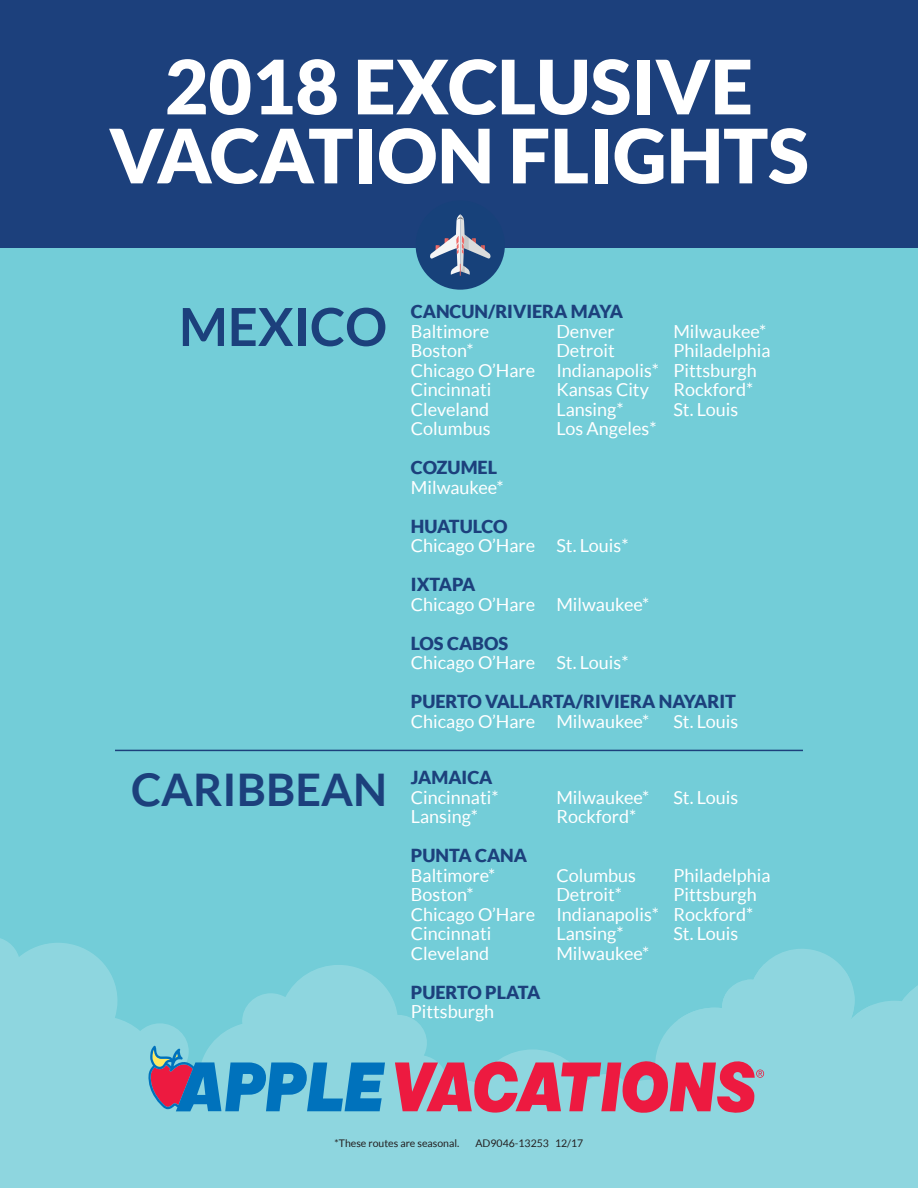
<style>
.page{position:relative;width:918px;height:1188px;background:#73cdd8}
.page>*{position:absolute;margin:0;border:0;box-sizing:border-box;transform-origin:0 0}
.t1{font:900 75px "Lato";color:#fff}
.t2{font:700 52.5px "Lato";color:#1c407c}
.t3{font:700 45px "Lato";color:#1c407c}
.t4{font:18px "Lato";color:#fff}
.t5{font:900 18px "Lato";color:#1c407c}
.t6{font:10.5px "Lato";color:#231f20}
</style>
<div class="page">
<div style="left:0;top:0;width:918px;height:248px;background:#1c407c"></div>
<div style="left:416px;top:200px;width:89px;height:90px;background:#17417a;border-radius:50%"></div>
<svg style="left:430px;top:214px;width:61px;height:62px"></svg>
<svg style="left:0;top:749px;width:918px;height:439px"></svg>
<svg style="left:670px;top:943px;width:248px;height:82px"></svg>
<svg style="left:395px;top:1058px;width:369px;height:55px;background:#c06d86"></svg>
<svg style="left:148px;top:1046px;width:237px;height:65px;background:#589cc2"></svg>
<hr style="left:115px;top:750px;width:688px;height:1px;background:#1c407c">
<p class="t1" style="left:165px;top:43px;width:590px">2018 EXCLUSIVE</p>
<p class="t1" style="left:109px;top:112px;width:701px">VACATION FLIGHTS</p>
<p class="t2" style="left:179px;top:297px;width:210px">MEXICO</p>
<p class="t3" style="left:131px;top:764px;width:258px">CARIBBEAN</p>
<p class="t5" style="left:411px;top:301px;width:214px">CANCUN/RIVIERA MAYA</p>
<p class="t4" style="left:411px;top:321px;width:80px">Baltimore</p>
<p class="t4" style="left:556px;top:321px;width:60px">Denver</p>
<p class="t4" style="left:673px;top:321px;width:94px">Milwaukee*</p>
<p class="t4" style="left:411px;top:341px;width:64px">Boston*</p>
<p class="t4" style="left:556px;top:341px;width:60px">Detroit</p>
<p class="t4" style="left:673px;top:341px;width:99px">Philadelphia</p>
<p class="t4" style="left:411px;top:360px;width:347px">Chicago O’Hare Indianapolis* Pittsburgh</p>
<p class="t4" style="left:411px;top:380px;width:82px">Cincinnati</p>
<p class="t4" style="left:556px;top:380px;width:94px">Kansas City</p>
<p class="t4" style="left:673px;top:380px;width:82px">Rockford*</p>
<p class="t4" style="left:411px;top:399px;width:80px">Cleveland</p>
<p class="t4" style="left:556px;top:399px;width:69px">Lansing*</p>
<p class="t4" style="left:673px;top:399px;width:66px">St. Louis</p>
<p class="t4" style="left:411px;top:419px;width:81px">Columbus</p>
<p class="t4" style="left:556px;top:419px;width:102px">Los Angeles*</p>
<p class="t5" style="left:411px;top:457px;width:88px">COZUMEL</p>
<p class="t4" style="left:411px;top:477px;width:94px">Milwaukee*</p>
<p class="t5" style="left:411px;top:516px;width:98px">HUATULCO</p>
<p class="t4" style="left:411px;top:536px;width:219px">Chicago O’Hare St. Louis*</p>
<p class="t5" style="left:411px;top:574px;width:66px">IXTAPA</p>
<p class="t4" style="left:411px;top:594px;width:240px">Chicago O’Hare Milwaukee*</p>
<p class="t5" style="left:411px;top:633px;width:99px">LOS CABOS</p>
<p class="t4" style="left:411px;top:653px;width:219px">Chicago O’Hare St. Louis*</p>
<p class="t5" style="left:411px;top:691px;width:327px">PUERTO VALLARTA/RIVIERA NAYARIT</p>
<p class="t4" style="left:411px;top:711px;width:240px">Chicago O’Hare Milwaukee*</p>
<p class="t4" style="left:673px;top:711px;width:66px">St. Louis</p>
<p class="t5" style="left:411px;top:767px;width:83px">JAMAICA</p>
<p class="t4" style="left:411px;top:787px;width:89px">Cincinnati*</p>
<p class="t4" style="left:556px;top:787px;width:94px">Milwaukee*</p>
<p class="t4" style="left:673px;top:787px;width:66px">St. Louis</p>
<p class="t4" style="left:411px;top:807px;width:69px">Lansing*</p>
<p class="t4" style="left:556px;top:807px;width:82px">Rockford*</p>
<p class="t5" style="left:411px;top:845px;width:118px">PUNTA CANA</p>
<p class="t4" style="left:411px;top:865px;width:86px">Baltimore*</p>
<p class="t4" style="left:556px;top:865px;width:81px">Columbus</p>
<p class="t4" style="left:673px;top:865px;width:99px">Philadelphia</p>
<p class="t4" style="left:411px;top:885px;width:64px">Boston*</p>
<p class="t4" style="left:556px;top:885px;width:67px">Detroit*</p>
<p class="t4" style="left:673px;top:885px;width:85px">Pittsburgh</p>
<p class="t4" style="left:411px;top:904px;width:344px">Chicago O’Hare Indianapolis* Rockford*</p>
<p class="t4" style="left:411px;top:924px;width:82px">Cincinnati</p>
<p class="t4" style="left:556px;top:924px;width:69px">Lansing*</p>
<p class="t4" style="left:673px;top:924px;width:66px">St. Louis</p>
<p class="t4" style="left:411px;top:943px;width:80px">Cleveland</p>
<p class="t4" style="left:556px;top:943px;width:94px">Milwaukee*</p>
<p class="t5" style="left:411px;top:982px;width:131px">PUERTO PLATA</p>
<p class="t4" style="left:411px;top:1002px;width:85px">Pittsburgh</p>
<p class="t6" style="left:335px;top:1137px;width:126px">*These routes are seasonal.</p>
<p class="t6" style="left:476px;top:1137px;width:109px">AD9046-13253 12/17</p>
</div>
